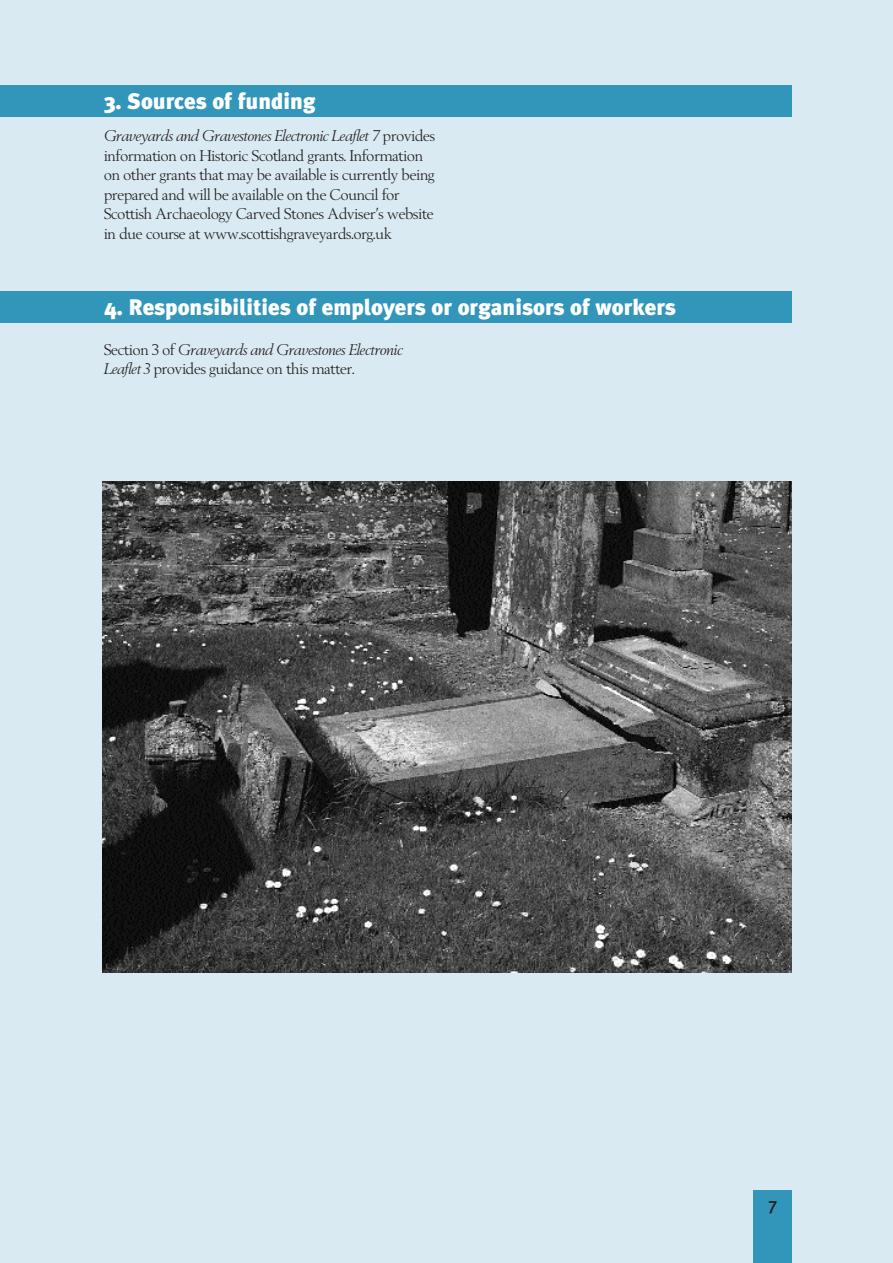
<style>
.page{position:relative;width:893px;height:1263px;background:#fff}
.page>*{position:absolute;margin:0;border:0;box-sizing:border-box;transform-origin:0 0}
.t1{font:900 22.5px "Meta Plus";color:#fff}
.t2{font:18px "Meta Plus Medium Caps";color:#231f1f}
.t3{font:15.75px/19.5px "Berling SH";color:#231f1f}
.t4{font:italic 15.75px/19.5px "Berling SH";color:#231f1f}
.s1{font-style:italic}
.s2{font-style:normal}
</style>
<div class="page">
<div style="left:0;top:0;width:892px;height:1263px;background:#daeaf2"></div>
<div style="left:753px;top:1191px;width:38px;height:72px;background:#3196b9"></div>
<div style="left:0;top:85px;width:791px;height:32px;background:#3196b9"></div>
<div style="left:0;top:291px;width:791px;height:32px;background:#3196b9"></div>
<img style="left:102px;top:482px;width:689px;height:490px">
<h1 class="t1" style="left:104px;top:93px;width:213px">3. Sources of funding</h1>
<p class="t3" style="left:104px;top:129px;width:332px"><span class="s1">Graveyards and Gravestones Electronic Leaflet 7</span> provides information on Historic Scotland grants. Information on other grants that may be available is currently being prepared and will be available on the Council for Scottish Archaeology Carved Stones Adviser’s website in due course at www.scottishgraveyards.org.uk</p>
<h1 class="t1" style="left:104px;top:299px;width:573px">4. Responsibilities of employers or organisors of workers</h1>
<p class="t4" style="left:104px;top:342px;width:300px"><span class="s2">Section 3 of</span> Graveyards and Gravestones Electronic<br>Leaflet 3 <span class="s2">provides guidance on this matter.</span></p>
<p class="t2" style="left:767px;top:1196px;width:11px">7</p>
</div>
